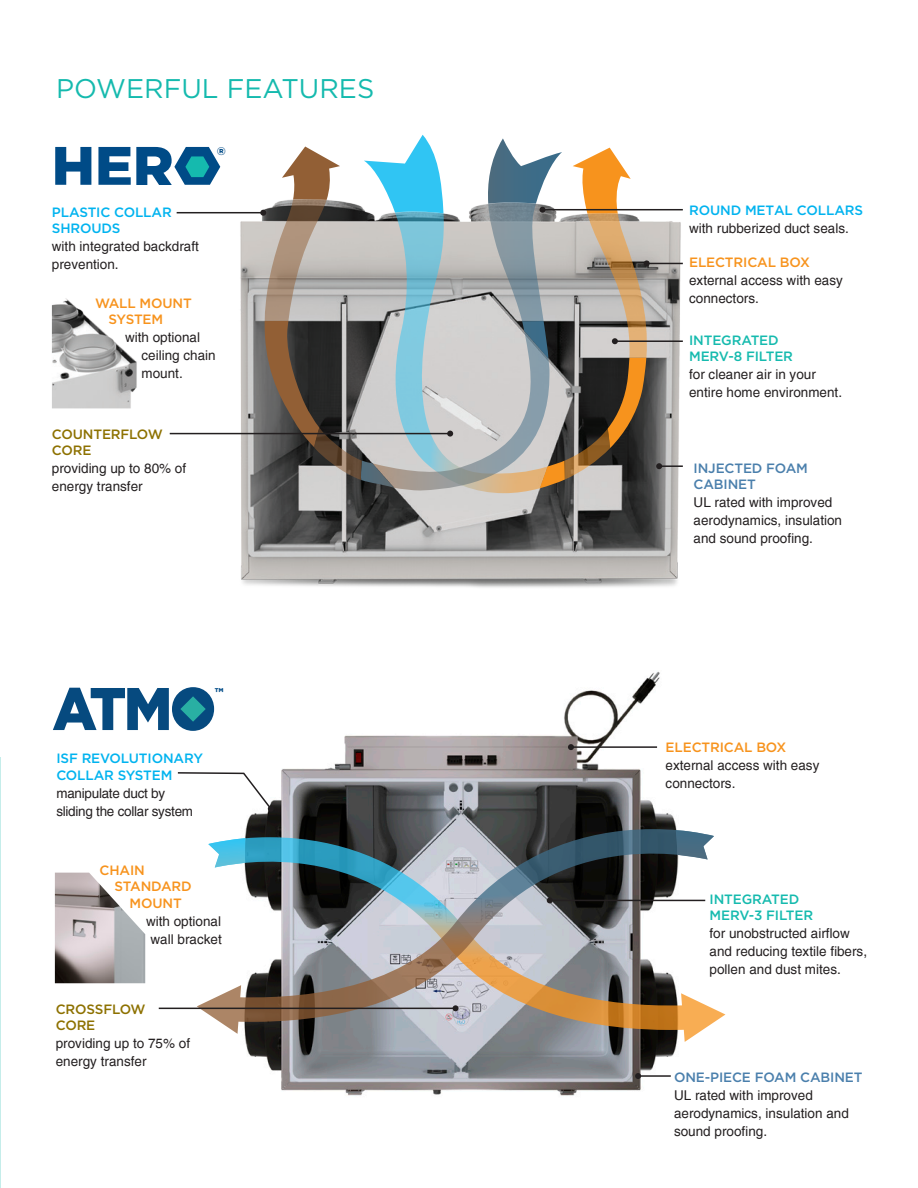
<style>
.page{position:relative;width:918px;height:1188px;background:#fff}
.page>*{position:absolute;margin:0;border:0;box-sizing:border-box;transform-origin:0 0}
.t1{font:27px "Gotham";color:#15baae}
.t2{font:13.5px/18px "Helvetica";color:#231f20}
.t3{font:500 13.5px/16.2px "Gotham";letter-spacing:-.01em;color:#00b3ef}
.t4{font:500 13.5px/16.2px "Gotham";letter-spacing:-.01em;color:#f7931d}
.t5{font:500 13.5px "Gotham";letter-spacing:-.01em;color:#15baae}
.t6{font:500 13.5px/16.2px "Gotham";letter-spacing:-.01em;color:#4a7fac}
.t7{font:13.5px "Helvetica";letter-spacing:-.02em;color:#231f20}
.t8{font:500 13.5px/16.2px "Gotham";letter-spacing:-.01em;color:#8d7100}
.t9{font:900 12.6px "Gotham";color:#004b87}
.t10{font:900 10.95px "Gotham";color:#004b87}
</style>
<div class="page">
<hr style="left:0;top:757px;width:1px;height:431px;background:#15baae">
<img style="left:215px;top:210px;width:468px;height:378px">
<hr style="left:543px;top:209px;width:140px;height:1px;background:#231f20">
<hr style="left:647px;top:263px;width:36px;height:1px;background:#231f20">
<hr style="left:615px;top:340px;width:68px;height:2px;background:#231f20">
<hr style="left:659px;top:465px;width:24px;height:2px;background:#231f20">
<svg style="left:656px;top:463px;width:6px;height:6px"></svg>
<hr style="left:170px;top:433px;width:280px;height:1px;background:#231f20">
<hr style="left:177px;top:212px;width:86px;height:1px;background:#231f20">
<svg style="left:260px;top:135px;width:390px;height:358px;background:#a3a4a0"></svg>
<img style="left:52px;top:298px;width:85px;height:110px">
<img style="left:214px;top:671px;width:512px;height:425px">
<svg style="left:214px;top:837px;width:467px;height:193px"></svg>
<svg style="left:681px;top:993px;width:44px;height:49px"></svg>
<svg style="left:232px;top:829px;width:482px;height:193px;background:#919291"></svg>
<svg style="left:197px;top:985px;width:44px;height:49px"></svg>
<svg style="left:208px;top:838px;width:37px;height:29px"></svg>
<svg style="left:676px;top:830px;width:38px;height:30px"></svg>
<hr style="left:550px;top:900px;width:155px;height:1px;background:#231f20">
<svg style="left:547px;top:897px;width:6px;height:6px"></svg>
<hr style="left:638px;top:1075px;width:33px;height:2px;background:#231f20">
<svg style="left:635px;top:1073px;width:6px;height:6px"></svg>
<hr style="left:159px;top:1008px;width:297px;height:1px;background:#231f20">
<svg style="left:453px;top:1005px;width:6px;height:6px"></svg>
<svg style="left:177px;top:771px;width:97px;height:41px"></svg>
<img style="left:55px;top:873px;width:90px;height:110px">
<svg style="left:55px;top:147px;width:36px;height:38px"></svg>
<svg style="left:98px;top:147px;width:122px;height:38px"></svg>
<hr style="left:571px;top:746px;width:86px;height:2px;background:#231f20">
<svg style="left:568px;top:744px;width:11px;height:6px"></svg>
<svg style="left:53px;top:687px;width:161px;height:44px"></svg>
<p class="t1" style="left:56px;top:74px;width:320px">POWERFUL FEATURES</p>
<p class="t10" style="left:217px;top:145px;width:11px">®</p>
<p class="t3" style="left:52px;top:203px;width:121px">PLASTIC COLLAR<br>SHROUDS</p>
<p class="t2" style="left:52px;top:237px;width:149px">with integrated backdraft prevention.</p>
<p class="t4" style="left:109px;top:294px;width:85px;text-indent:-13px">WALL MOUNT<br>SYSTEM</p>
<p class="t2" style="left:142px;top:328px;width:76px;text-indent:-16px">with optional ceiling chain mount.</p>
<p class="t8" style="left:52px;top:426px;width:112px">COUNTERFLOW<br>CORE</p>
<p class="t2" style="left:52px;top:460px;width:136px">providing up to 80% of energy transfer</p>
<p class="t9" style="left:215px;top:686px;width:10px">™</p>
<p class="t3" style="left:56px;top:750px;width:148px">ISF REVOLUTIONARY</p>
<p class="t3" style="left:56px;top:766px;width:118px">COLLAR SYSTEM</p>
<p class="t7" style="left:56px;top:785px;width:110px">manipulate duct by</p>
<p class="t7" style="left:56px;top:803px;width:138px">sliding the collar system</p>
<p class="t4" style="left:100px;top:862px;width:47px">CHAIN</p>
<p class="t4" style="left:115px;top:878px;width:79px;text-align:center">STANDARD<br>MOUNT</p>
<p class="t2" style="left:146px;top:912px;width:77px;text-align:center">with optional wall bracket</p>
<p class="t8" style="left:56px;top:1000px;width:91px">CROSSFLOW</p>
<p class="t8" style="left:56px;top:1017px;width:41px">CORE</p>
<p class="t2" style="left:56px;top:1035px;width:136px">providing up to 75% of energy transfer</p>
<p class="t3" style="left:689px;top:202px;width:176px">ROUND METAL COLLARS</p>
<p class="t2" style="left:689px;top:220px;width:161px">with rubberized duct seals.</p>
<p class="t4" style="left:689px;top:254px;width:122px">ELECTRICAL BOX</p>
<p class="t2" style="left:689px;top:272px;width:155px">external access with easy connectors.</p>
<p class="t5" style="left:689px;top:332px;width:91px">INTEGRATED</p>
<p class="t5" style="left:689px;top:348px;width:105px">MERV-8 FILTER</p>
<p class="t2" style="left:689px;top:366px;width:155px">for cleaner air in your entire home environment.</p>
<p class="t6" style="left:694px;top:460px;width:116px">INJECTED FOAM<br>CABINET</p>
<p class="t2" style="left:694px;top:494px;width:150px">UL rated with improved aerodynamics, insulation and sound proofing.</p>
<p class="t4" style="left:666px;top:739px;width:122px">ELECTRICAL BOX</p>
<p class="t2" style="left:666px;top:757px;width:155px">external access with easy connectors.</p>
<p class="t5" style="left:710px;top:891px;width:91px">INTEGRATED</p>
<p class="t5" style="left:710px;top:908px;width:105px">MERV-3 FILTER</p>
<p class="t2" style="left:710px;top:925px;width:142px">for unobstructed airflow</p>
<p class="t2" style="left:710px;top:943px;width:159px">and reducing textile fibers, pollen and dust mites.</p>
<p class="t6" style="left:674px;top:1069px;width:190px">ONE-PIECE FOAM CABINET</p>
<p class="t2" style="left:674px;top:1086px;width:176px">UL rated with improved aerodynamics, insulation and sound proofing.</p>
</div>
